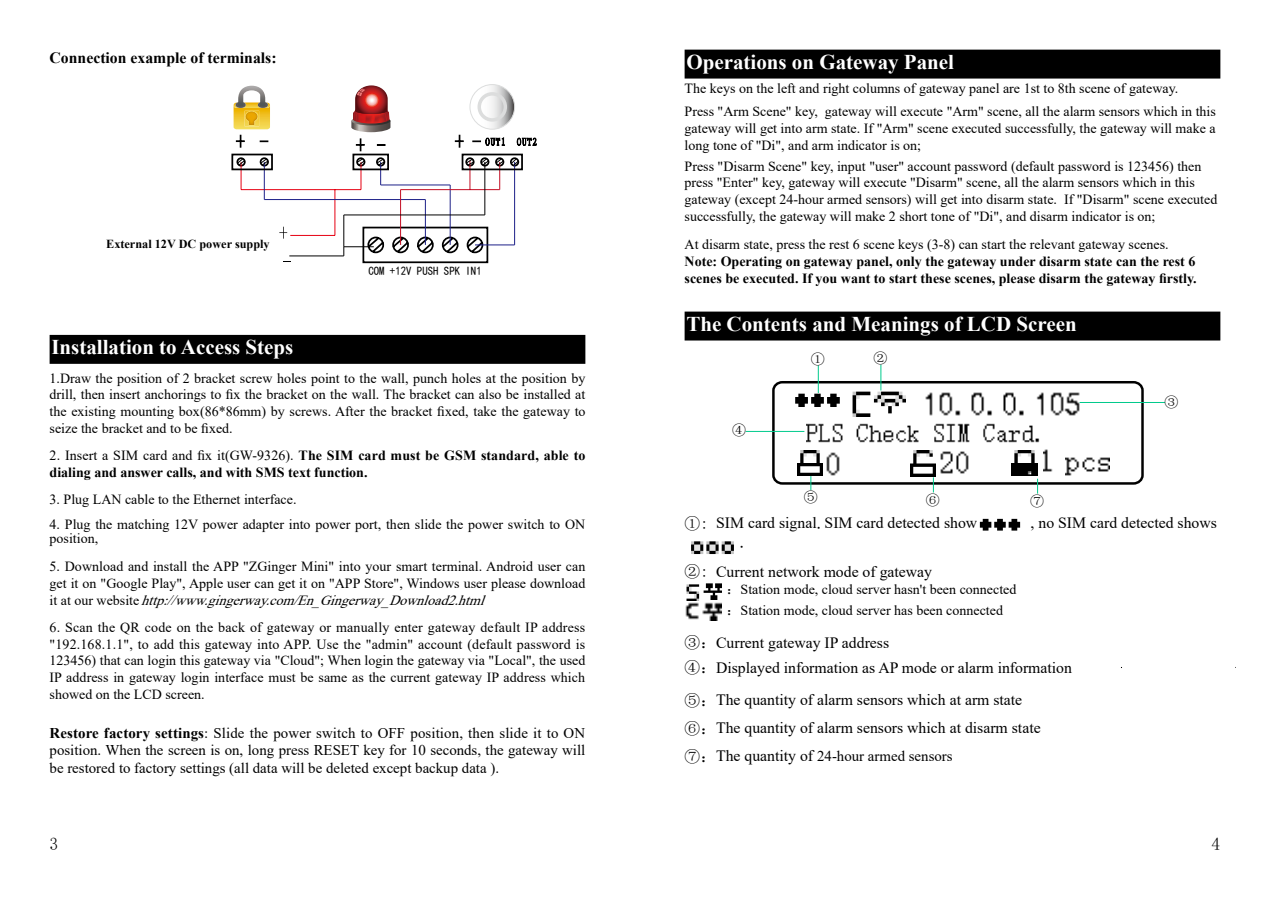
<style>
.page{position:relative;width:1270px;height:903px;background:#fff}
.page>*{position:absolute;margin:0;border:0;box-sizing:border-box;transform-origin:0 0}
.t1{font:700 21px "Times New Roman";color:#fff}
.t2{font:17.5px "Sim Sun";color:#000}
.t3{font:15.75px/24.5px "Times New Roman";color:#000}
.t4{font:700 15.75px "Times New Roman";color:#000}
.t5{font:15.75px "Sim Sun";color:#000}
.t6{font:14.88px/17.8px "Times New Roman";color:#000;text-align:justify}
.t7{font:14px/17px "Times New Roman";color:#000}
.t8{font:700 14px/17.2px "Times New Roman";color:#000}
.t9{font:14px "Sim Sun";color:#000}
.t10{font:700 12.25px "Times New Roman";color:#000}
.t11{font:12.08px "Sim Hei";color:#000;scale:.9 1}
.s1{font-weight:400}
.s2{font-style:italic}
.s3{font-weight:700}
.s4{font-family:"Sim Sun"}
.s5{font-family:"Sim Sun";font-size:15.75px}
.s6{font-size:15.75px}
</style>
<div class="page">
<div style="left:50px;top:336px;width:534px;height:27px;background:#000"></div>
<div style="left:50px;top:335px;width:535px;height:29px;border:2px solid #000"></div>
<div style="left:685px;top:50px;width:534px;height:28px;background:#000"></div>
<div style="left:685px;top:50px;width:535px;height:29px;border:2px solid #000"></div>
<div style="left:685px;top:312px;width:534px;height:28px;background:#000"></div>
<div style="left:772px;top:381px;width:372px;height:104px;border:2px solid #000;border-radius:9px"></div>
<img style="left:797px;top:451px;width:26px;height:25px">
<img style="left:911px;top:451px;width:25px;height:25px">
<img style="left:1012px;top:450px;width:25px;height:25px">
<img style="left:795px;top:388px;width:45px;height:19px">
<img style="left:852px;top:388px;width:53px;height:28px">
<img style="left:826px;top:452px;width:14px;height:24px">
<img style="left:940px;top:451px;width:29px;height:23px">
<img style="left:1044px;top:449px;width:9px;height:23px">
<img style="left:1066px;top:457px;width:44px;height:19px">
<svg style="left:818px;top:365px;width:1px;height:28px"></svg>
<svg style="left:881px;top:365px;width:1px;height:25px"></svg>
<hr style="left:746px;top:431px;width:58px;height:1px;background:#00ca8c">
<svg style="left:811px;top:476px;width:1px;height:14px"></svg>
<svg style="left:933px;top:477px;width:1px;height:15px"></svg>
<svg style="left:1037px;top:479px;width:1px;height:15px"></svg>
<hr style="left:1080px;top:402px;width:85px;height:1px;background:#00ca8c">
<img style="left:691px;top:541px;width:43px;height:13px">
<img style="left:979px;top:518px;width:42px;height:13px">
<svg style="left:362px;top:226px;width:127px;height:38px"></svg>
<svg style="left:279px;top:227px;width:8px;height:12px"></svg>
<hr style="left:344px;top:246px;width:30px;height:1px;background:#000">
<hr style="left:289px;top:255px;width:55px;height:1px;background:#000">
<hr style="left:290px;top:235px;width:45px;height:1px;background:#e60012">
<hr style="left:334px;top:190px;width:1px;height:45px;background:#e60012">
<hr style="left:264px;top:162px;width:1px;height:38px;background:#1d2088">
<hr style="left:264px;top:199px;width:161px;height:1px;background:#1d2088">
<hr style="left:425px;top:200px;width:1px;height:45px;background:#1d2088">
<hr style="left:450px;top:185px;width:1px;height:60px;background:#1d2088">
<hr style="left:475px;top:244px;width:40px;height:1px;background:#1d2088">
<hr style="left:514px;top:162px;width:1px;height:83px;background:#1d2088">
<hr style="left:400px;top:190px;width:1px;height:55px;background:#c30d23">
<hr style="left:343px;top:215px;width:1px;height:32px;background:#000">
<hr style="left:344px;top:214px;width:141px;height:1px;background:#000">
<hr style="left:484px;top:162px;width:1px;height:53px;background:#000">
<svg style="left:231px;top:85px;width:305px;height:105px"></svg>
<img style="left:925px;top:392px;width:155px;height:24px">
<img style="left:807px;top:416px;width:233px;height:27px">
<img style="left:685px;top:583px;width:37px;height:37px">
<p class="t4" style="left:50px;top:46px;width:229px">Connection example of terminals:</p>
<p class="t10" style="left:106px;top:235px;width:165px">External 12V DC power supply</p>
<h1 class="t1" style="left:51px;top:332px;width:244px">Installation to Access Steps</h1>
<p class="t11" style="left:368px;top:264px;width:127px">COM +12V PUSH SPK IN1</p>
<p class="t7" style="left:50px;top:369px;width:537px;text-align:justify">1.Draw the position of 2 bracket screw holes point to the wall, punch holes at the position by drill, then insert anchorings to fix the bracket on the wall. The bracket can also be installed at the existing mounting box(86*86mm) by screws. After the bracket fixed, take the gateway to seize the bracket and to be fixed.</p>
<p class="t8" style="left:50px;top:446px;width:537px"><span class="s1">2. Insert a SIM card and fix it(GW-9326).</span> The SIM card must be GSM standard, able to dialing and answer calls, and with SMS text function.</p>
<p class="t7" style="left:50px;top:491px;width:248px">3. Plug LAN cable to the Ethernet interface.</p>
<p class="t7" style="left:50px;top:517px;width:537px;line-height:14px">4. Plug the matching 12V power adapter into power port, then slide the power switch to ON position,</p>
<p class="t7" style="left:50px;top:557px;width:537px;text-align:justify">5. Download and install the APP "ZGinger Mini" into your smart terminal. Android user can get it on "Google Play", Apple user can get it on "APP Store", Windows user please download i t a t o u r w e b s i t e <span class="s2">http://www.gingerway.com/En_Gingerway_Download2.html</span></p>
<p class="t7" style="left:50px;top:618px;width:537px;text-align:justify">6. Scan the QR code on the back of gateway or manually enter gateway default IP address "192.168.1.1", to add this gateway into APP. Use the "admin" account (default password is 123456) that can login this gateway via "Cloud"; When login the gateway via "Local", the used IP address in gateway login interface must be same as the current gateway IP address which showed on the LCD screen.</p>
<p class="t6" style="left:50px;top:723px;width:537px"><span class="s3">Restore factory settings</span>: Slide the power switch to OFF position, then slide it to ON position. When the screen is on, long press RESET key for 10 seconds, the gateway will be restored to factory settings (all data will be deleted except backup data ).</p>
<h1 class="t1" style="left:686px;top:47px;width:269px">Operations on Gateway Panel</h1>
<p class="t7" style="left:685px;top:77px;width:533px;line-height:22.8px">The keys on the left and right columns of gateway panel are 1st to 8th scene of gateway.<br>Press "Arm Scene" key, gateway will execute "Arm" scene, all the alarm sensors which in this</p>
<p class="t7" style="left:685px;top:119px;width:533px">gateway will get into arm state. If "Arm" scene executed successfully, the gateway will make a long tone of "Di", and arm indicator is on;</p>
<p class="t7" style="left:685px;top:157px;width:534px">Press "Disarm Scene" key, input "user" account password (default password is 123456) then press "Enter" key, gateway will execute "Disarm" scene, all the alarm sensors which in this gateway (except 24-hour armed sensors) will get into disarm state. If "Disarm" scene executed successfully, the gateway will make 2 short tone of "Di", and disarm indicator is on;</p>
<p class="t7" style="left:685px;top:235px;width:486px">At disarm state, press the rest 6 scene keys (3-8) can start the relevant gateway scenes.</p>
<p class="t8" style="left:685px;top:253px;width:514px">Note: Operating on gateway panel, only the gateway under disarm state can the rest 6 scenes be executed. If you want to start these scenes, please disarm the gateway firstly.</p>
<h1 class="t1" style="left:686px;top:309px;width:392px">The Contents and Meanings of LCD Screen</h1>
<p class="t9" style="left:811px;top:351px;width:15px">①</p>
<p class="t9" style="left:874px;top:351px;width:15px">②</p>
<p class="t9" style="left:732px;top:423px;width:15px">④</p>
<p class="t9" style="left:1164px;top:395px;width:15px">③</p>
<p class="t9" style="left:804px;top:490px;width:15px">⑤</p>
<p class="t9" style="left:926px;top:493px;width:15px">⑥</p>
<p class="t9" style="left:1030px;top:494px;width:15px">⑦</p>
<p class="t3" style="left:685px;top:510px;width:300px"><span class="s4">①:</span> SIM card signal<span class="s4">.</span>SIM card detected shows</p>
<p class="t3" style="left:1031px;top:510px;width:188px">, no SIM card detected shows</p>
<p class="t5" style="left:740px;top:534px;width:9px">.</p>
<p class="t3" style="left:685px;top:558px;width:249px"><span class="s4">②:</span> Current network mode of gateway</p>
<p class="t7" style="left:727px;top:578px;width:291px;line-height:21px"><span class="s4">：</span>Station mode, cloud server hasn't been connected<span class="s4">：</span>Station mode, cloud server has been connected</p>
<p class="t3" style="left:685px;top:630px;width:389px"><span class="s4">③：</span>Current gateway IP address<br><span class="s4">④：</span>Displayed information as AP mode or alarm information</p>
<p class="t3" style="left:685px;top:686px;width:358px;line-height:28px"><span class="s4">⑤：</span>The quantity of alarm sensors which at arm state<br><span class="s4">⑥：</span>The quantity of alarm sensors which at disarm state</p>
<p class="t6" style="left:685px;top:747px;width:270px"><span class="s5">⑦：</span><span class="s6">The quantity of</span> 24-hour armed sensors</p>
<p class="t2" style="left:50px;top:835px;width:10px">3</p>
<p class="t2" style="left:1212px;top:835px;width:10px">4</p>
</div>
